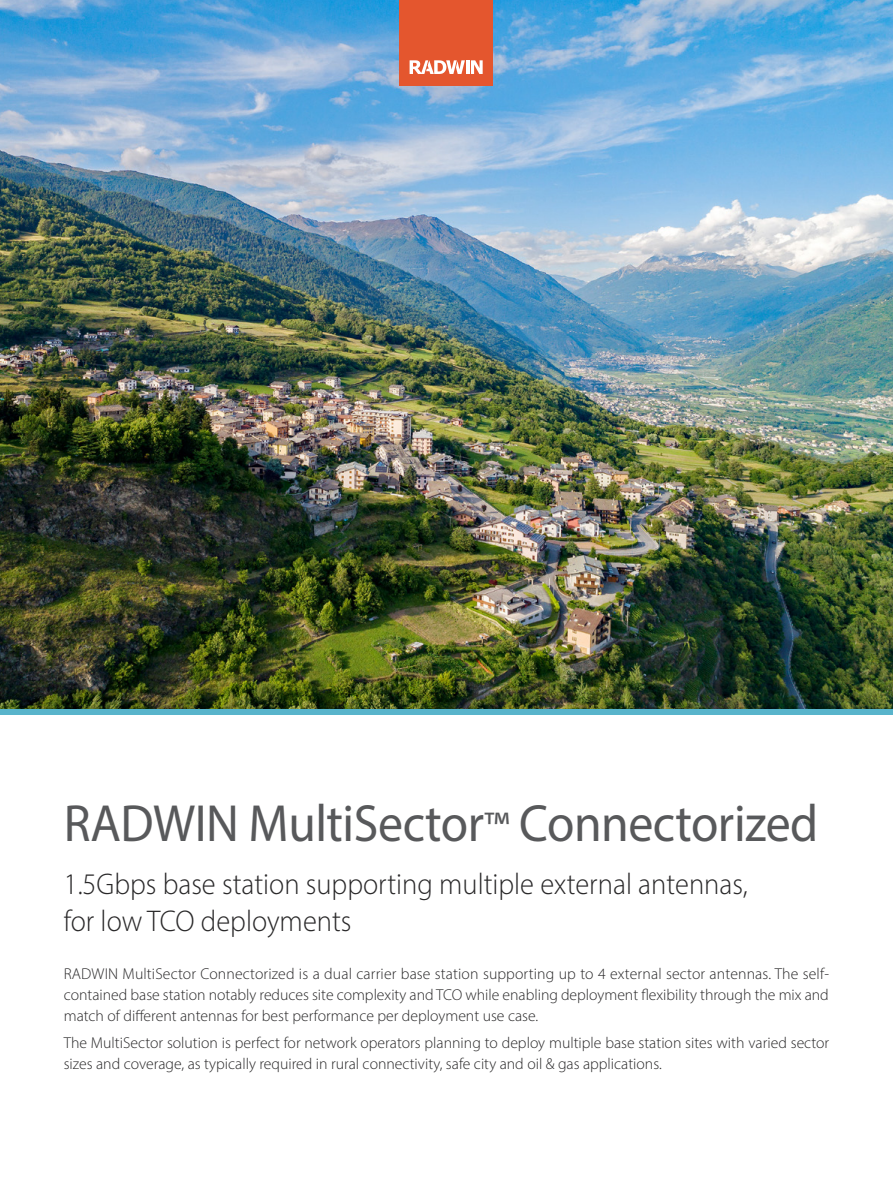
<style>
.page{position:relative;width:893px;height:1191px;background:#fff}
.page>*{position:absolute;margin:0;border:0;box-sizing:border-box;transform-origin:0 0}
.t1{font:52.5px "Myriad Pro";letter-spacing:-.01em;color:#58595b;scale:.95 1}
.t2{font:300 30px/36px "Myriad Pro";color:#292829;scale:.95 1}
.t3{font:300 15.75px/21px "Myriad Pro";color:#292829;text-align:justify}
.s1{font-size:42px}
</style>
<div class="page">
<img style="left:0;top:0;width:893px;height:710px">
<div style="left:399px;top:0;width:94px;height:85px;background:#e4562e"></div>
<hr style="left:466px;top:60px;width:3px;height:14px;background:#fff">
<svg style="left:471px;top:60px;width:12px;height:14px"></svg>
<svg style="left:410px;top:60px;width:55px;height:14px"></svg>
<div style="left:0;top:710px;width:893px;height:5px;background:#58b4cb"></div>
<h1 class="t1" style="left:64px;top:791px;width:796px">RADWIN MultiSector<span class="s1">™</span> Connectorized</h1>
<h2 class="t2" style="left:64px;top:866px;width:721px">1.5Gbps base station supporting multiple external antennas, for low TCO deployments</h2>
<p class="t3" style="left:64px;top:963px;width:767px">RADWIN MultiSector Connectorized is a dual carrier base station supporting up to 4 external sector antennas. The self&shy;contained base station notably reduces site complexity and TCO while enabling deployment flexibility through the mix and match of different antennas for best performance per deployment use case.</p>
<p class="t3" style="left:64px;top:1032px;width:767px">The MultiSector solution is perfect for network operators planning to deploy multiple base station sites with varied sector sizes and coverage, as typically required in rural connectivity, safe city and oil &amp; gas applications.</p>
</div>
